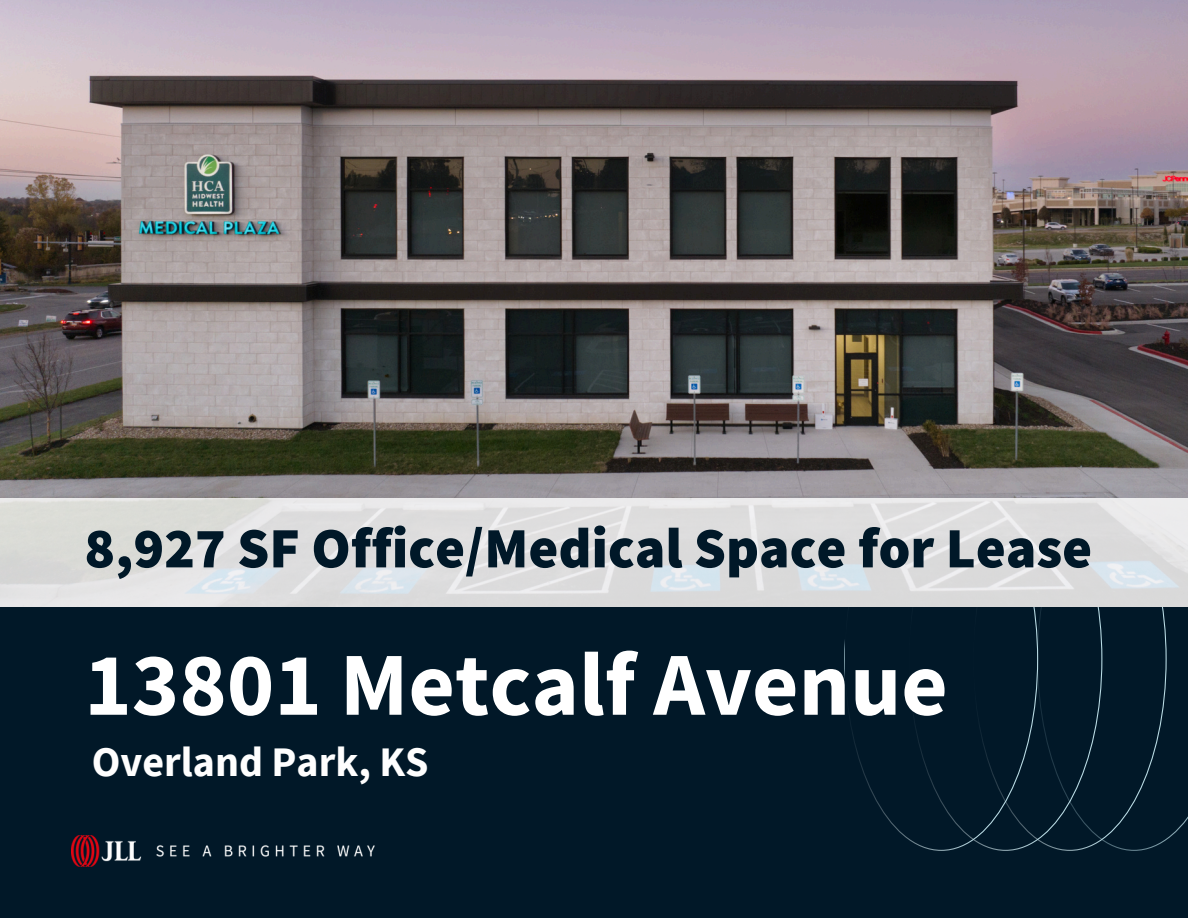
<style>
.page{position:relative;width:1188px;height:918px;background:#fff}
.page>*{position:absolute;margin:0;border:0;box-sizing:border-box;transform-origin:0 0}
.t1{font:700 90px "Source Sans Pro";color:#fff}
.t2{font:900 57px "Source Sans Pro";color:#001828}
.t3{font:700 42px "Source Sans Pro";color:#fefefe}
</style>
<div class="page">
<div style="left:0;top:459px;width:1188px;height:459px;background:#011828"></div>
<img style="left:71px;top:835px;width:304px;height:32px">
<svg style="left:1102px;top:606px;width:65px;height:245px"></svg>
<svg style="left:1038px;top:606px;width:64px;height:245px"></svg>
<svg style="left:845px;top:606px;width:193px;height:245px"></svg>
<img style="left:0;top:0;width:1188px;height:498px">
<svg style="left:0;top:498px;width:1188px;height:108px;fill:#dcdcdd"></svg>
<p class="t2" style="left:84px;top:511px;width:1009px">8,927 SF Office/Medical Space for Lease</p>
<p class="t1" style="left:84px;top:626px;width:865px">13801 Metcalf Avenue</p>
<h1 class="t3" style="left:92px;top:734px;width:338px">Overland Park, KS</h1>
</div>
